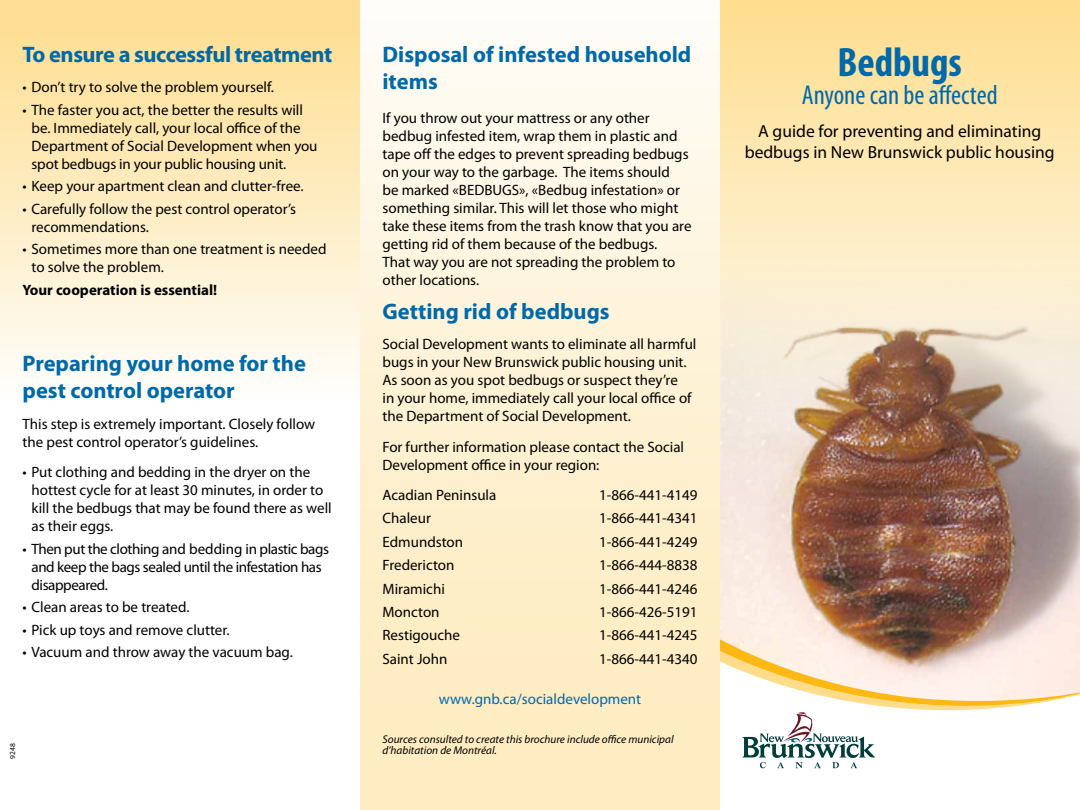
<style>
.page{position:relative;width:1080px;height:810px;background:#fff}
.page>*{position:absolute;margin:0;border:0;box-sizing:border-box;transform-origin:0 0}
.t1{font:700 condensed 41.25px "Myriad Pro";color:#0069aa}
.t2{font:condensed 27.5px "Myriad Pro";color:#0069aa}
.t3{font:700 22.5px/27px "Myriad Pro";color:#0069aa}
.t4{font:700 22.5px "Myriad Pro";letter-spacing:-.02em;color:#0069aa}
.t5{font:17.5px/21px "Myriad Pro";color:#000;text-align:center}
.t6{font:15px/18px "Myriad Pro";color:#000}
.t7{font:15px/18px "Myriad Pro";letter-spacing:-.025em;color:#000}
.t8{font:15px "Myriad Pro";color:#0069aa}
.t9{font:700 15px "Myriad Pro";color:#000}
.t10{font:italic 11.25px/11.2px "Myriad Pro";color:#000}
.t11{font:7.5px "Myriad Pro";color:#000}
</style>
<div class="page">
<svg style="left:0;top:0;width:360px;height:371px"></svg>
<div style="left:360px;top:0;width:360px;height:810px;background:linear-gradient(to bottom,#fefbf4,#feeaba)"></div>
<svg style="left:720px;top:0;width:360px;height:244px"></svg>
<img style="left:720px;top:244px;width:360px;height:391px">
<svg style="left:720px;top:635px;width:360px;height:133px"></svg>
<h3 class="t4" style="left:22px;top:40px;width:311px">To ensure a successful treatment</h3>
<p class="t6" style="left:22px;top:79px;width:253px">• Don’t try to solve the problem yourself.</p>
<p class="t6" style="left:32px;top:101px;width:288px;text-indent:-9px">• The faster you act, the better the results will be. Immediately call, your local office of the Department of Social Development when you spot bedbugs in your public housing unit.</p>
<p class="t6" style="left:22px;top:178px;width:283px">• Keep your apartment clean and clutter-free.</p>
<p class="t6" style="left:32px;top:200px;width:266px;text-indent:-9px">• Carefully follow the pest control operator’s recommendations.</p>
<p class="t6" style="left:32px;top:241px;width:297px;text-indent:-9px">• Sometimes more than one treatment is needed to solve the problem.</p>
<p class="t9" style="left:22px;top:280px;width:196px">Your cooperation is essential!</p>
<h3 class="t3" style="left:22px;top:349px;width:285px">Preparing your home for the pest control operator</h3>
<p class="t6" style="left:22px;top:415px;width:294px">This step is extremely important. Closely follow the pest control operator’s guidelines.</p>
<p class="t6" style="left:32px;top:464px;width:302px;text-indent:-9px">• Put clothing and bedding in the dryer on the hottest cycle for at least 30 minutes, in order to kill the bedbugs that may be found there as well as their eggs.</p>
<p class="t7" style="left:32px;top:540px;width:299px;text-indent:-9px">• Then put the clothing and bedding in plastic bags and keep the bags sealed until the infestation has disappeared.</p>
<p class="t6" style="left:22px;top:599px;width:169px">• Clean areas to be treated.</p>
<p class="t6" style="left:22px;top:621px;width:209px">• Pick up toys and remove clutter.</p>
<p class="t6" style="left:22px;top:644px;width:272px">• Vacuum and throw away the vacuum bag.</p>
<p class="t11" style="left:8px;top:759px;width:17px;rotate:-90deg">9248</p>
<h3 class="t3" style="left:382px;top:40px;width:310px">Disposal of infested household items</h3>
<p class="t6" style="left:382px;top:109px;width:311px">If you throw out your mattress or any other bedbug infested item, wrap them in plastic and tape off the edges to prevent spreading bedbugs on your way to the garbage. The items should<br>be marked «BEDBUGS», «Bedbug infestation» or something similar. This will let those who might take these items from the trash know that you are getting rid of them because of the bedbugs.<br>That way you are not spreading the problem to other locations.</p>
<h3 class="t3" style="left:382px;top:297px;width:229px">Getting rid of bedbugs</h3>
<p class="t6" style="left:382px;top:335px;width:315px">Social Development wants to eliminate all harmful bugs in your New Brunswick public housing unit.<br>As soon as you spot bedbugs or suspect they’re<br>in your home, immediately call your local office of the Department of Social Development.</p>
<p class="t6" style="left:382px;top:438px;width:303px">For further information please contact the Social<br>Development office in your region:</p>
<p class="t6" style="left:382px;top:486px;width:115px">Acadian Peninsula</p>
<p class="t6" style="left:599px;top:486px;width:100px">1-866-441-4149</p>
<p class="t6" style="left:382px;top:510px;width:50px">Chaleur</p>
<p class="t6" style="left:599px;top:510px;width:100px">1-866-441-4341</p>
<p class="t6" style="left:382px;top:533px;width:82px">Edmundston</p>
<p class="t6" style="left:599px;top:533px;width:100px">1-866-441-4249</p>
<p class="t6" style="left:382px;top:557px;width:73px">Fredericton</p>
<p class="t6" style="left:599px;top:557px;width:100px">1-866-444-8838</p>
<p class="t6" style="left:382px;top:580px;width:64px">Miramichi</p>
<p class="t6" style="left:599px;top:580px;width:100px">1-866-441-4246</p>
<p class="t6" style="left:382px;top:603px;width:59px">Moncton</p>
<p class="t6" style="left:599px;top:603px;width:100px">1-866-426-5191</p>
<p class="t6" style="left:382px;top:627px;width:79px">Restigouche</p>
<p class="t6" style="left:599px;top:627px;width:100px">1-866-441-4245</p>
<p class="t6" style="left:382px;top:650px;width:66px">Saint John</p>
<p class="t6" style="left:599px;top:650px;width:100px">1-866-441-4340</p>
<p class="t8" style="left:439px;top:691px;width:204px">www.gnb.ca/socialdevelopment</p>
<p class="t10" style="left:382px;top:733px;width:293px">Sources consulted to create this brochure include office municipal d’habitation de Montréal.</p>
<h1 class="t1" style="left:837px;top:37px;width:126px">Bedbugs</h1>
<h2 class="t2" style="left:802px;top:78px;width:197px">Anyone can be affected</h2>
<p class="t5" style="left:745px;top:121px;width:312px">A guide for preventing and eliminating bedbugs in New Brunswick public housing</p>
</div>
